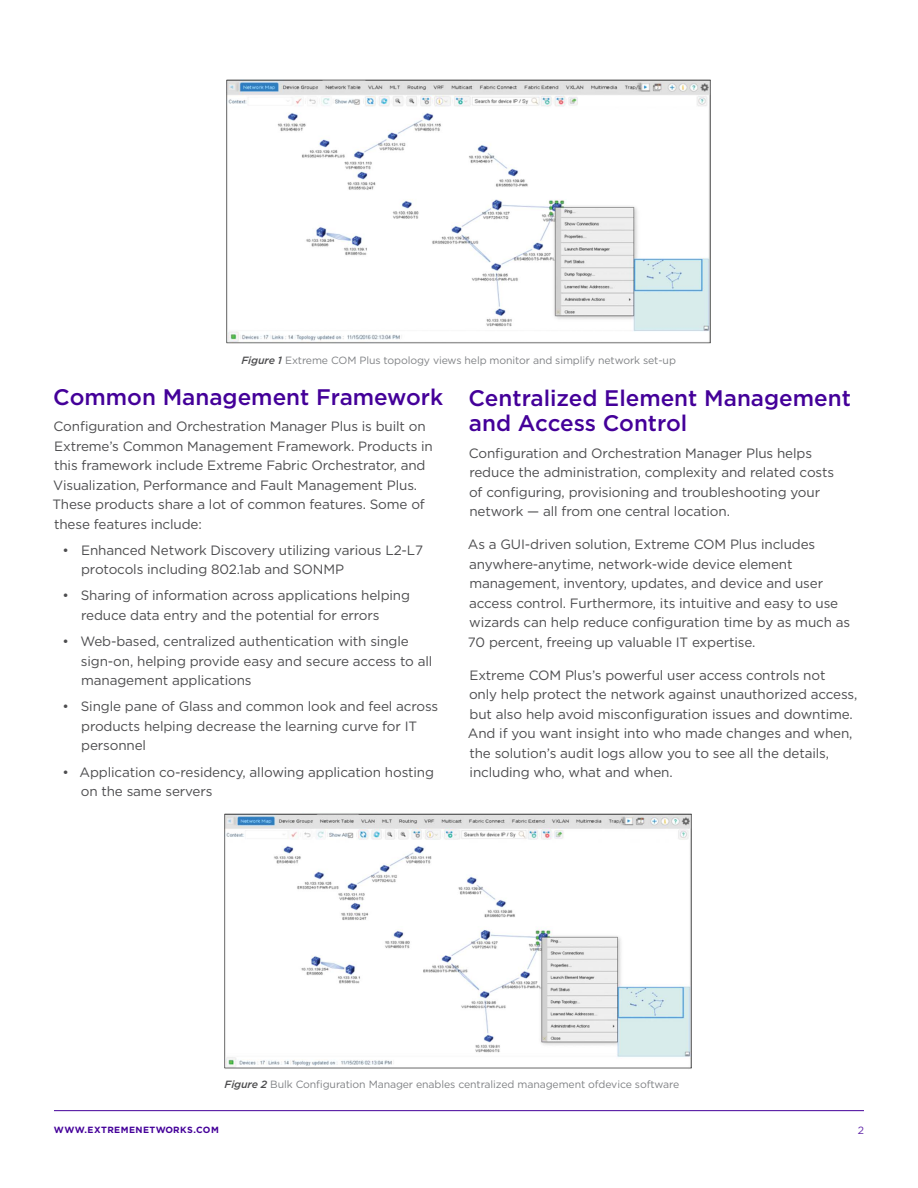
<style>
.page{position:relative;width:918px;height:1188px;background:#fff}
.page>*{position:absolute;margin:0;border:0;box-sizing:border-box;transform-origin:0 0}
.t1{font:500 22.5px/25.5px "Gotham";color:#409}
.t2{font:13.5px/19.5px "Gotham";letter-spacing:-.01em;color:#4d4d4f}
.t3{font:10.5px "Gotham";letter-spacing:-.01em;color:#808285}
.t4{font:10.5px "Gotham";color:#6026a8}
.t5{font:700 9px "Gotham";letter-spacing:.05em;color:#409}
.s1{font-weight:500;font-style:italic;color:#4d4d4f}
</style>
<div class="page">
<hr style="left:54px;top:1110px;width:810px;height:1px;background:#409">
<img style="left:227px;top:80px;width:484px;height:263px">
<img style="left:225px;top:813px;width:467px;height:256px">
<p class="t3" style="left:241px;top:354px;width:436px"><span class="s1">Figure 1</span> Extreme COM Plus topology views help monitor and simplify network set-up</p>
<h1 class="t1" style="left:53px;top:384px;width:391px">Common Management Framework</h1>
<p class="t2" style="left:52px;top:416px;width:382px">Configuration and Orchestration Manager Plus is built on Extreme’s Common Management Framework. Products in this framework include Extreme Fabric Orchestrator, and Visualization, Performance and Fault Management Plus.<br>These products share a lot of common features. Some of these features include:</p>
<p class="t2" style="left:81px;top:540px;width:344px;text-indent:-19px">• Enhanced Network Discovery utilizing various L2-L7 protocols including 802.1ab and SONMP</p>
<p class="t2" style="left:81px;top:586px;width:330px;text-indent:-19px">• Sharing of information across applications helping reduce data entry and the potential for errors</p>
<p class="t2" style="left:81px;top:631px;width:353px;text-indent:-18px">• Web-based, centralized authentication with single sign-on, helping provide easy and secure access to all management applications</p>
<p class="t2" style="left:81px;top:697px;width:359px;text-indent:-19px">• Single pane of Glass and common look and feel across products helping decrease the learning curve for IT personnel</p>
<p class="t2" style="left:81px;top:762px;width:355px;text-indent:-18px">• Application co-residency, allowing application hosting on the same servers</p>
<h1 class="t1" style="left:469px;top:385px;width:384px">Centralized Element Management and Access Control</h1>
<p class="t2" style="left:469px;top:443px;width:367px">Configuration and Orchestration Manager Plus helps reduce the administration, complexity and related costs of configuring, provisioning and troubleshooting your network — all from one central location.</p>
<p class="t2" style="left:468px;top:534px;width:384px">As a GUI-driven solution, Extreme COM Plus includes anywhere-anytime, network-wide device element management, inventory, updates, and device and user access control. Furthermore, its intuitive and easy to use wizards can help reduce configuration time by as much as 70 percent, freeing up valuable IT expertise.</p>
<p class="t2" style="left:468px;top:665px;width:391px">Extreme COM Plus’s powerful user access controls not<br>only help protect the network against unauthorized access, but also help avoid misconfiguration issues and downtime.<br>And if you want insight into who made changes and when, the solution’s audit logs allow you to see all the details, including who, what and when.</p>
<p class="t3" style="left:225px;top:1078px;width:456px"><span class="s1">Figure 2</span> Bulk Configuration Manager enables centralized management ofdevice software</p>
<p class="t5" style="left:54px;top:1124px;width:166px">WWW.EXTREMENETWORKS.COM</p>
<p class="t4" style="left:858px;top:1124px;width:8px">2</p>
</div>
